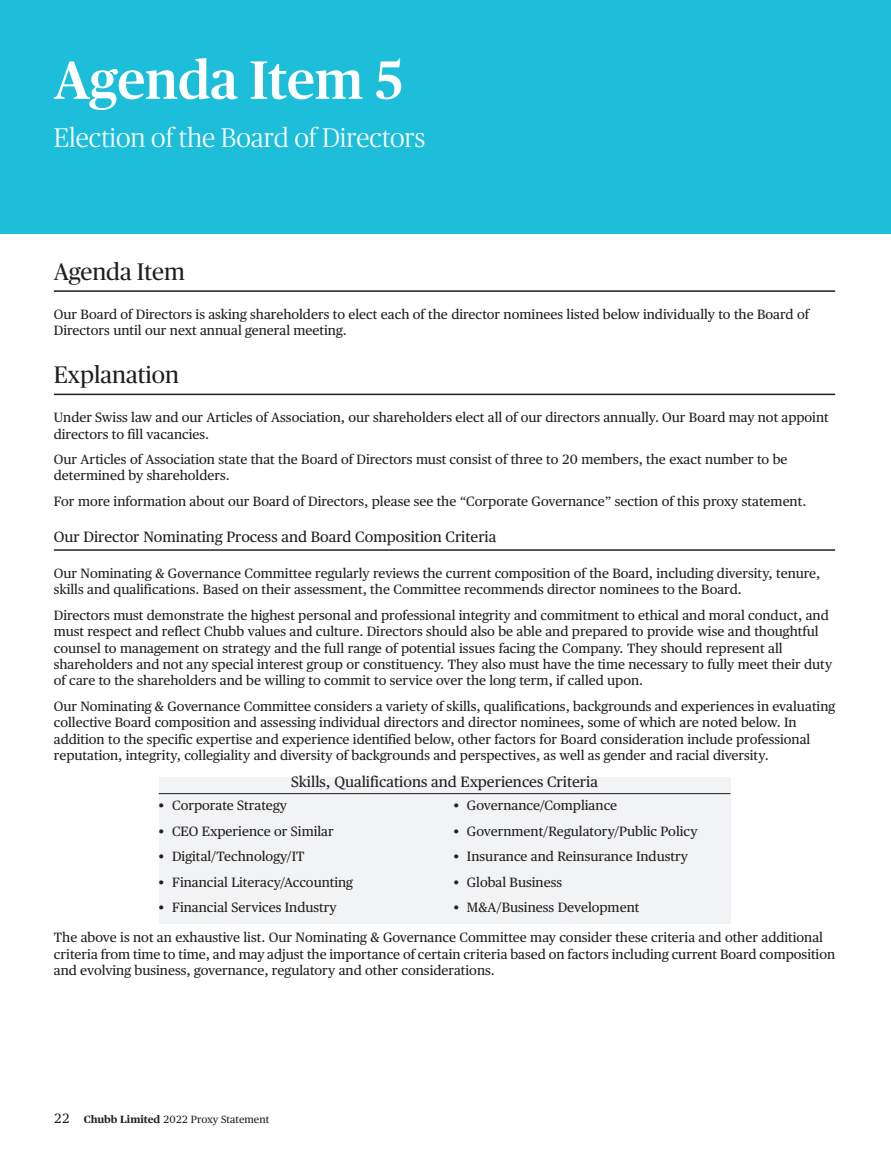
<style>
.page{position:relative;width:891px;height:1161px;background:#fff}
.page>*{position:absolute;margin:0;border:0;box-sizing:border-box;transform-origin:0 0}
.t1{font:500 53.85px "Chubb Publico";color:#fff}
.t2{font:300 27px "Chubb Publico";color:#fff}
.t3{font:24px "Chubb Publico";color:#231f20}
.t4{font:15px "Chubb Publico Text TF";color:#231f20}
.t5{font:13.5px/16.5px "Chubb Publico Text TF";color:#231f20}
.t6{font:10.5px "Chubb Publico Text TF";color:#231f20}
.s1{font-size:13.5px}
.s2{font-weight:700}
</style>
<div class="page">
<div style="left:159px;top:777px;width:571px;height:17px;background:#f2f3f4"></div>
<div style="left:159px;top:794px;width:571px;height:130px;background:#f2f3f4"></div>
<div style="left:0;top:0;width:891px;height:233px;background:#1cbeda"></div>
<hr style="left:54px;top:290px;width:781px;height:2px;background:#231f20">
<hr style="left:54px;top:394px;width:781px;height:1px;background:#231f20">
<hr style="left:54px;top:549px;width:781px;height:2px;background:#231f20">
<hr style="left:159px;top:793px;width:571px;height:1px;background:#231f20">
<h1 class="t1" style="left:54px;top:59px;width:350px">Agenda Item 5</h1>
<h2 class="t2" style="left:54px;top:127px;width:373px">Election of the Board of Directors</h2>
<h3 class="t3" style="left:54px;top:262px;width:133px">Agenda Item</h3>
<p class="t5" style="left:54px;top:307px;width:757px">Our Board of Directors is asking shareholders to elect each of the director nominees listed below individually to the Board of<br>Directors until our next annual general meeting.</p>
<h3 class="t3" style="left:54px;top:366px;width:127px">Explanation</h3>
<p class="t5" style="left:54px;top:410px;width:776px">Under Swiss law and our Articles of Association, our shareholders elect all of our directors annually. Our Board may not appoint directors to fill vacancies.</p>
<p class="t5" style="left:54px;top:452px;width:735px">Our Articles of Association state that the Board of Directors must consist of three to 20 members, the exact number to be determined by shareholders.</p>
<p class="t5" style="left:54px;top:494px;width:754px">For more information about our Board of Directors, please see the “Corporate Governance” section of this proxy statement.</p>
<p class="t4" style="left:54px;top:531px;width:444px">Our Director Nominating Process and Board Composition Criteria</p>
<p class="t5" style="left:54px;top:566px;width:768px">Our Nominating &amp; Governance Committee regularly reviews the current composition of the Board, including diversity, tenure, skills and qualifications. Based on their assessment, the Committee recommends director nominees to the Board.</p>
<p class="t5" style="left:54px;top:608px;width:780px">Directors must demonstrate the highest personal and professional integrity and commitment to ethical and moral conduct, and must respect and reflect Chubb values and culture. Directors should also be able and prepared to provide wise and thoughtful counsel to management on strategy and the full range of potential issues facing the Company. They should represent all shareholders and not any special interest group or constituency. They also must have the time necessary to fully meet their duty of care to the shareholders and be willing to commit to service over the long term, if called upon.</p>
<p class="t5" style="left:54px;top:699px;width:783px">Our Nominating &amp; Governance Committee considers a variety of skills, qualifications, backgrounds and experiences in evaluating collective Board composition and assessing individual directors and director nominees, some of which are noted below. In addition to the specific expertise and experience identified below, other factors for Board consideration include professional reputation, integrity, collegiality and diversity of backgrounds and perspectives, as well as gender and racial diversity.</p>
<p class="t4" style="left:291px;top:776px;width:309px">Skills, Qualifications and Experiences Criteria</p>
<p class="t5" style="left:159px;top:799px;width:130px">• Corporate Strategy</p>
<p class="t5" style="left:159px;top:824px;width:177px">• CEO Experience or Similar</p>
<p class="t5" style="left:159px;top:850px;width:147px">• Digital/Technology/IT</p>
<p class="t5" style="left:159px;top:875px;width:196px">• Financial Literacy/Accounting</p>
<p class="t5" style="left:159px;top:900px;width:180px">• Financial Services Industry</p>
<p class="t5" style="left:454px;top:799px;width:165px">• Governance/Compliance</p>
<p class="t5" style="left:454px;top:824px;width:246px">• Government/Regulatory/Public Policy</p>
<p class="t5" style="left:454px;top:850px;width:236px">• Insurance and Reinsurance Industry</p>
<p class="t5" style="left:454px;top:875px;width:110px">• Global Business</p>
<p class="t5" style="left:454px;top:900px;width:187px">• M&amp;A/Business Development</p>
<p class="t5" style="left:54px;top:930px;width:783px">The above is not an exhaustive list. Our Nominating &amp; Governance Committee may consider these criteria and other additional criteria from time to time, and may adjust the importance of certain criteria based on factors including current Board composition and evolving business, governance, regulatory and other considerations.</p>
<p class="t6" style="left:54px;top:1115px;width:217px"><span class="s1">22</span> <span class="s2">Chubb Limited</span> 2022 Proxy Statement</p>
</div>
